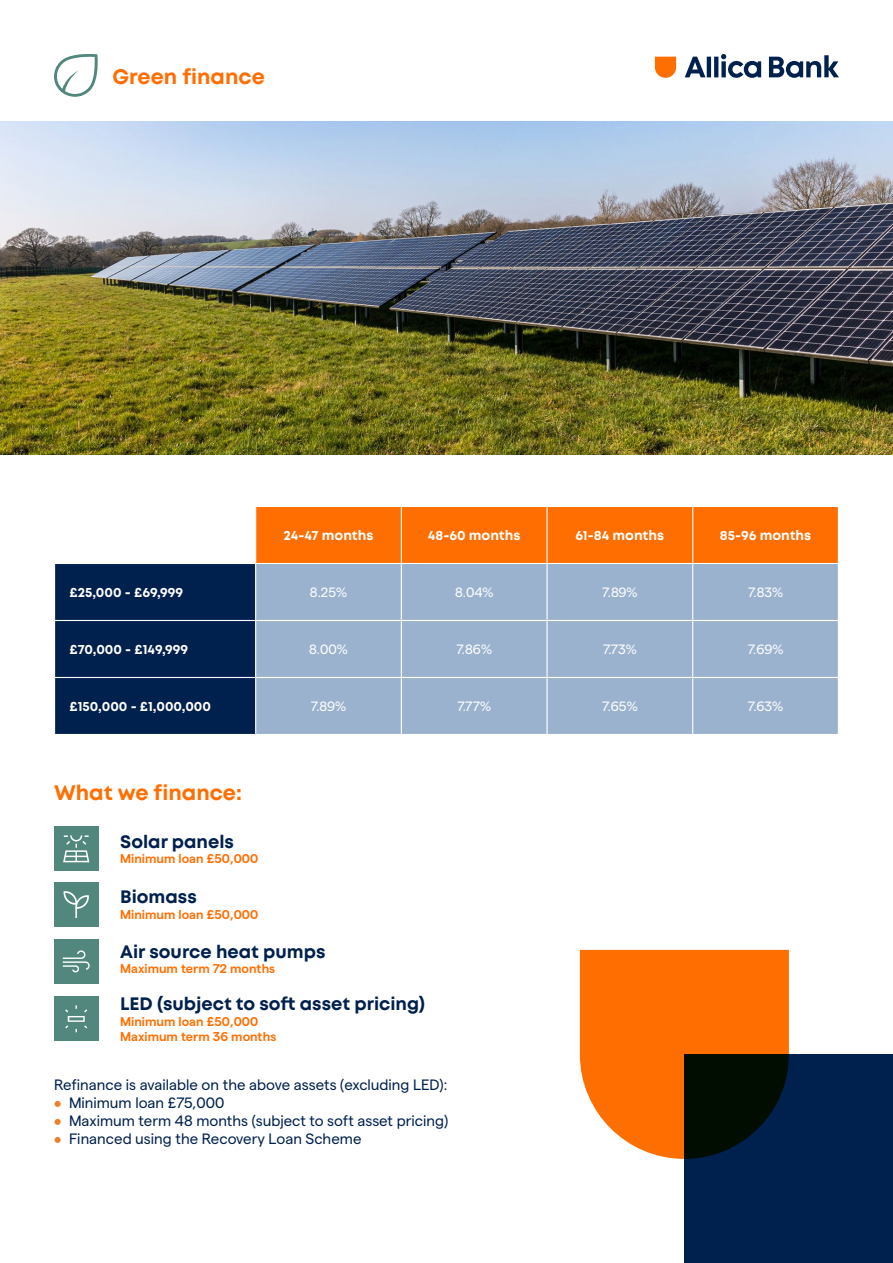
<style>
.page{position:relative;width:893px;height:1263px;background:#fff}
.page>*{position:absolute;margin:0;border:0;box-sizing:border-box;transform-origin:0 0}
.t1{font:700 21px "Mont";color:#ff6e00}
.t2{font:700 18px "Mont";color:#00204e}
.t3{font:15px "Matter SQ";color:#00204e}
.t4{font:700 13.5px "Mont";color:#fff}
.t5{font:13.5px "Matter SQ";letter-spacing:-.01em;color:#fff}
.t6{font:600 12.75px/15.3px "Matter SQ";color:#ff6e00}
.s1{color:#ef7e26}
</style>
<div class="page">
<svg style="left:685px;top:54px;width:76px;height:24px"></svg>
<svg style="left:655px;top:57px;width:21px;height:21px"></svg>
<svg style="left:769px;top:55px;width:70px;height:23px"></svg>
<img style="left:0;top:121px;width:893px;height:334px">
<div style="left:54px;top:827px;width:44px;height:44px;background:#52877e"></div>
<svg style="left:63px;top:835px;width:26px;height:27px"></svg>
<svg style="left:55px;top:507px;width:783px;height:227px;background:#968e92"></svg>
<hr style="left:546px;top:507px;width:2px;height:56px;background:#fff">
<hr style="left:692px;top:507px;width:1px;height:56px;background:#fff">
<hr style="left:401px;top:563px;width:146px;height:1px;background:#fff">
<hr style="left:401px;top:564px;width:1px;height:56px;background:#fff">
<hr style="left:547px;top:563px;width:146px;height:1px;background:#fff">
<hr style="left:546px;top:564px;width:2px;height:56px;background:#fff">
<hr style="left:693px;top:563px;width:146px;height:1px;background:#fff">
<hr style="left:692px;top:564px;width:1px;height:56px;background:#fff">
<hr style="left:401px;top:620px;width:146px;height:1px;background:#fff">
<hr style="left:401px;top:621px;width:1px;height:56px;background:#fff">
<hr style="left:547px;top:620px;width:146px;height:1px;background:#fff">
<hr style="left:546px;top:621px;width:2px;height:56px;background:#fff">
<hr style="left:693px;top:620px;width:146px;height:1px;background:#fff">
<hr style="left:692px;top:621px;width:1px;height:56px;background:#fff">
<hr style="left:256px;top:677px;width:145px;height:1px;background:#fff">
<hr style="left:255px;top:678px;width:1px;height:56px;background:#fff">
<hr style="left:401px;top:677px;width:146px;height:1px;background:#fff">
<hr style="left:401px;top:678px;width:1px;height:56px;background:#fff">
<hr style="left:547px;top:677px;width:146px;height:1px;background:#fff">
<hr style="left:546px;top:678px;width:2px;height:56px;background:#fff">
<hr style="left:693px;top:677px;width:146px;height:1px;background:#fff">
<hr style="left:692px;top:678px;width:1px;height:56px;background:#fff">
<hr style="left:54px;top:563px;width:202px;height:1px;background:#fff">
<hr style="left:255px;top:564px;width:1px;height:56px;background:#fff">
<hr style="left:54px;top:620px;width:202px;height:1px;background:#fff">
<hr style="left:255px;top:621px;width:1px;height:56px;background:#fff">
<hr style="left:54px;top:677px;width:202px;height:1px;background:#fff">
<hr style="left:255px;top:507px;width:1px;height:56px;background:#fff">
<hr style="left:401px;top:507px;width:1px;height:56px;background:#fff">
<hr style="left:256px;top:563px;width:145px;height:1px;background:#fff">
<hr style="left:256px;top:620px;width:145px;height:1px;background:#fff">
<svg style="left:54px;top:54px;width:44px;height:43px"></svg>
<div style="left:685px;top:1055px;width:208px;height:208px;background:#00204e"></div>
<svg style="left:580px;top:950px;width:209px;height:209px;background:#be5e12"></svg>
<div style="left:54px;top:882px;width:44px;height:45px;background:#52877e"></div>
<svg style="left:64px;top:891px;width:25px;height:27px"></svg>
<div style="left:54px;top:939px;width:44px;height:45px;background:#52877e"></div>
<svg style="left:63px;top:950px;width:27px;height:22px"></svg>
<div style="left:54px;top:996px;width:44px;height:45px;background:#52877e"></div>
<svg style="left:65px;top:1005px;width:22px;height:27px"></svg>
<h1 class="t1" style="left:113px;top:63px;width:154px">Green finance</h1>
<p class="t4" style="left:284px;top:526px;width:91px">24-47 months</p>
<p class="t4" style="left:428px;top:526px;width:94px">48-60 months</p>
<p class="t4" style="left:576px;top:526px;width:90px">61-84 months</p>
<p class="t4" style="left:720px;top:526px;width:93px">85-96 months</p>
<p class="t4" style="left:70px;top:583px;width:115px">£25,000 - £69,999</p>
<p class="t5" style="left:310px;top:583px;width:39px">8.25%</p>
<p class="t5" style="left:455px;top:583px;width:40px">8.04%</p>
<p class="t5" style="left:602px;top:583px;width:37px">7.89%</p>
<p class="t5" style="left:748px;top:583px;width:37px">7.83%</p>
<p class="t4" style="left:70px;top:640px;width:120px">£70,000 - £149,999</p>
<p class="t5" style="left:309px;top:640px;width:40px">8.00%</p>
<p class="t5" style="left:456px;top:640px;width:37px">7.86%</p>
<p class="t5" style="left:603px;top:640px;width:35px">7.73%</p>
<p class="t5" style="left:748px;top:640px;width:37px">7.69%</p>
<p class="t4" style="left:70px;top:697px;width:143px">£150,000 - £1,000,000</p>
<p class="t5" style="left:311px;top:697px;width:37px">7.89%</p>
<p class="t5" style="left:457px;top:697px;width:35px">7.77%</p>
<p class="t5" style="left:602px;top:697px;width:37px">7.65%</p>
<p class="t5" style="left:748px;top:697px;width:37px">7.63%</p>
<h1 class="t1" style="left:54px;top:779px;width:189px">What we finance:</h1>
<p class="t2" style="left:120px;top:830px;width:115px">Solar panels</p>
<p class="t6" style="left:120px;top:850px;width:140px">Minimum loan £50,000</p>
<p class="t2" style="left:120px;top:885px;width:78px">Biomass</p>
<p class="t6" style="left:120px;top:905px;width:140px">Minimum loan £50,000</p>
<p class="t2" style="left:120px;top:940px;width:207px">Air source heat pumps</p>
<p class="t6" style="left:120px;top:960px;width:156px">Maximum term 72 months</p>
<p class="t2" style="left:120px;top:992px;width:306px">LED (subject to soft asset pricing)</p>
<p class="t6" style="left:120px;top:1012px;width:158px">Minimum loan £50,000<br>Maximum term 36 months</p>
<p class="t3" style="left:54px;top:1074px;width:395px">Refinance is available on the above assets (excluding LED):</p>
<p class="t3" style="left:54px;top:1092px;width:172px"><span class="s1">•</span> Minimum loan £75,000</p>
<p class="t3" style="left:54px;top:1110px;width:396px"><span class="s1">•</span> Maximum term 48 months (subject to soft asset pricing)</p>
<p class="t3" style="left:54px;top:1128px;width:309px"><span class="s1">•</span> Financed using the Recovery Loan Scheme</p>
</div>
